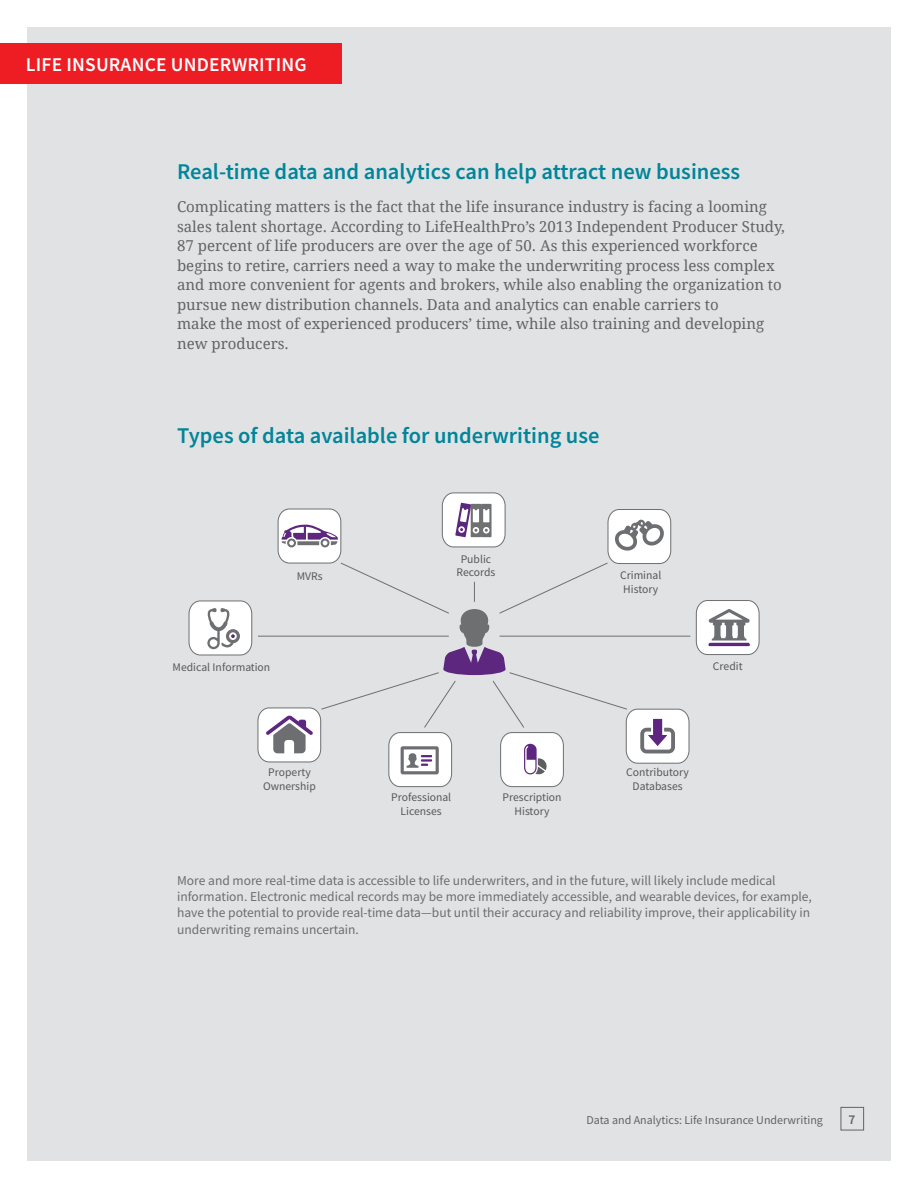
<style>
.page{position:relative;width:918px;height:1188px;background:#fff}
.page>*{position:absolute;margin:0;border:0;box-sizing:border-box;transform-origin:0 0}
.t1{font:600 22.5px "Source Sans Pro";color:#008599}
.t2{font:600 19.5px "Source Sans Pro";letter-spacing:.01em;color:#fff}
.t3{font:15px/19.5px "Droid Serif";color:#636366}
.t4{font:13.5px/16.2px "Source Sans Pro";color:#6c6d70}
.t5{font:600 13.5px "Source Sans Pro";color:#636366}
.t6{font:12px "Source Sans Pro";color:#636366}
.t7{font:11.7px/14px "Source Sans Pro";color:#57585a;text-align:center}
</style>
<div class="page">
<div style="left:27px;top:27px;width:864px;height:1134px;background:#e1e2e4"></div>
<svg style="left:442px;top:493px;width:64px;height:55px;background:#d7d3da"></svg>
<svg style="left:607px;top:509px;width:64px;height:53px;background:#dddede"></svg>
<svg style="left:696px;top:600px;width:64px;height:55px;background:#d4d2d6"></svg>
<svg style="left:277px;top:508px;width:65px;height:54px;background:#dbd5df"></svg>
<svg style="left:257px;top:728px;width:64px;height:35px;background:#c8c6ca"></svg>
<svg style="left:388px;top:732px;width:64px;height:55px;background:#dedddf"></svg>
<svg style="left:188px;top:600px;width:65px;height:56px;background:#e3e3e3"></svg>
<svg style="left:500px;top:732px;width:64px;height:55px;background:#e6e3e8"></svg>
<svg style="left:626px;top:728px;width:64px;height:36px;background:#d5d1d8"></svg>
<svg style="left:257px;top:562px;width:434px;height:166px"></svg>
<div style="left:841px;top:1107px;width:23px;height:23px;border:1px solid #636366"></div>
<div style="left:0;top:44px;width:342px;height:40px;background:#ee1d23"></div>
<h2 class="t2" style="left:26px;top:52px;width:282px">LIFE INSURANCE UNDERWRITING</h2>
<h1 class="t1" style="left:177px;top:157px;width:565px">Real-time data and analytics can help attract new business</h1>
<p class="t3" style="left:177px;top:197px;width:609px">Complicating matters is the fact that the life insurance industry is facing a looming sales talent shortage. According to LifeHealthPro’s 2013 Independent Producer Study, 87 percent of life producers are over the age of 50. As this experienced workforce begins to retire, carriers need a way to make the underwriting process less complex and more convenient for agents and brokers, while also enabling the organization to pursue new distribution channels. Data and analytics can enable carriers to<br>make the most of experienced producers’ time, while also training and developing new producers.</p>
<h1 class="t1" style="left:177px;top:421px;width:424px">Types of data available for underwriting use</h1>
<p class="t7" style="left:297px;top:569px;width:27px">MVRs</p>
<p class="t7" style="left:457px;top:552px;width:40px">Public<br>Records</p>
<p class="t7" style="left:620px;top:568px;width:43px;text-align:left">Criminal<br>History</p>
<p class="t7" style="left:173px;top:660px;width:99px">Medical Information</p>
<p class="t7" style="left:713px;top:659px;width:31px">Credit</p>
<p class="t7" style="left:263px;top:765px;width:54px">Property<br>Ownership</p>
<p class="t7" style="left:391px;top:790px;width:61px">Professional<br>Licenses</p>
<p class="t7" style="left:502px;top:790px;width:61px">Prescription<br>History</p>
<p class="t7" style="left:626px;top:765px;width:64px">Contributory<br>Databases</p>
<p class="t4" style="left:177px;top:872px;width:636px">More and more real-time data is accessible to life underwriters, and in the future, will likely include medical information. Electronic medical records may be more immediately accessible, and wearable devices, for example, have the potential to provide real-time data—but until their accuracy and reliability improve, their applicability in underwriting remains uncertain.</p>
<p class="t6" style="left:587px;top:1113px;width:238px">Data and Analytics: Life Insurance Underwriting</p>
<p class="t5" style="left:848px;top:1110px;width:8px">7</p>
</div>
